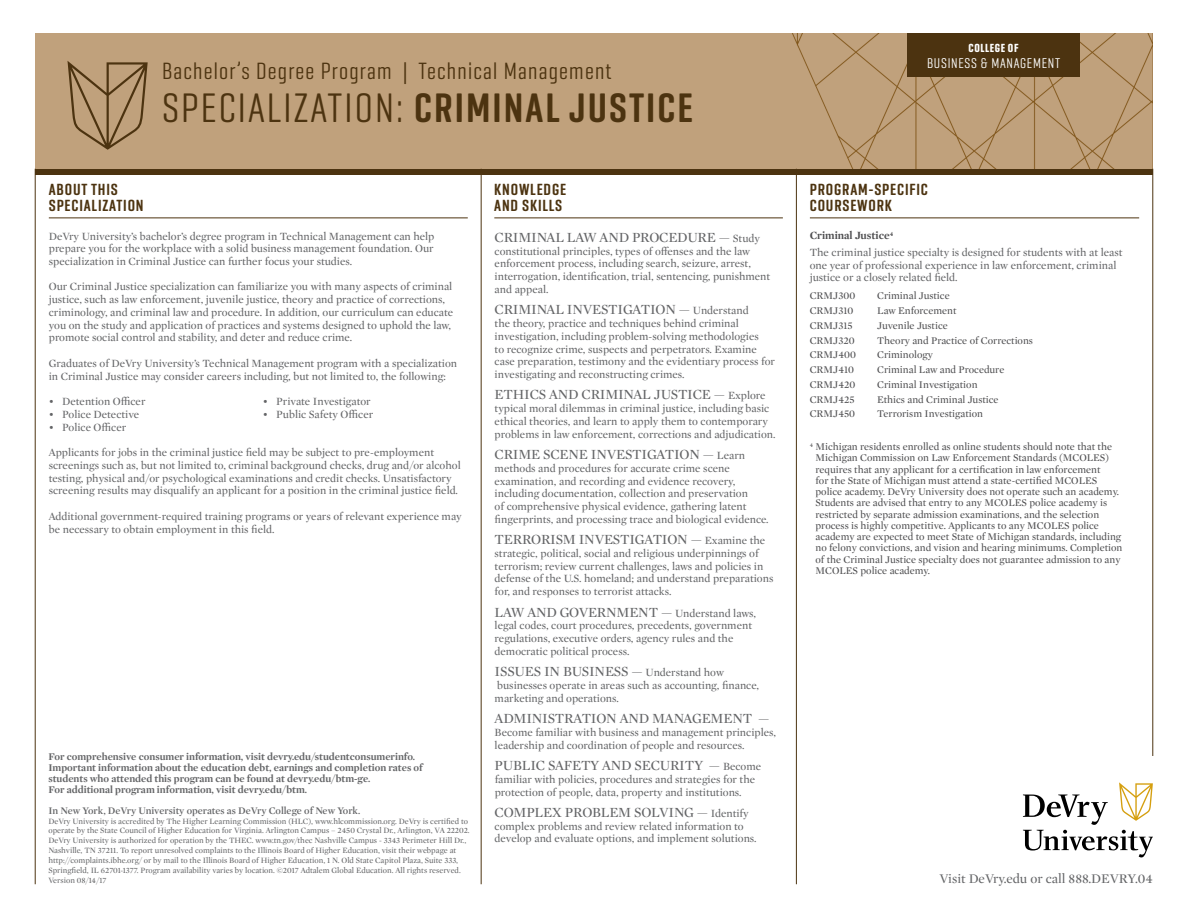
<style>
.page{position:relative;width:1188px;height:918px;background:#fff}
.page>*{position:absolute;margin:0;border:0;box-sizing:border-box;transform-origin:0 0}
.t1{font:42px "Geogrotesque Comp";letter-spacing:.05em;color:#4c3310}
.t2{font:24px "Geogrotesque Comp";letter-spacing:.05em;color:#4c3310}
.t3{font:600 16.5px/16.5px "Geogrotesque Comp";letter-spacing:.05em;color:#4c3310}
.t4{font:14.4px "Geogrotesque Comp";letter-spacing:.05em;color:#fff}
.t5{font:14.25px "Mercury Display";letter-spacing:-.015em;color:#636466}
.t6{font:13.5px "Mercury Display";color:#636466}
.t7{font:700 12px "Geogrotesque Comp";letter-spacing:.05em;color:#fff}
.t8{font:11.25px/12.8px "Mercury Display";color:#636466}
.t9{font:700 11.25px "Mercury Display";color:#4d4d4f}
.t10{font:10.5px/11.2px "Mercury Display";color:#4d4d4f}
.t11{font:700 10.5px/11.2px "Mercury Display";color:#636466}
.t12{font:600 10.35px "Mercury Display";color:#636466}
.t13{font:8.25px/9.9px "Mercury Display";color:#636466}
.s1{font-weight:600}
.s2{font-size:11.25px}
</style>
<div class="page">
<div style="left:35px;top:34px;width:1118px;height:135px;background:#c0a17c"></div>
<svg style="left:36px;top:169px;width:1117px;height:7px;background:#655032"></svg>
<hr style="left:1153px;top:169px;width:1px;height:587px;background:#4c3310">
<hr style="left:35px;top:169px;width:1px;height:715px;background:#4c3310">
<hr style="left:481px;top:169px;width:1px;height:715px;background:#4c3310">
<hr style="left:796px;top:169px;width:1px;height:715px;background:#4c3310">
<hr style="left:810px;top:218px;width:329px;height:1px;background:#4c3310">
<hr style="left:49px;top:218px;width:419px;height:1px;background:#4c3310">
<hr style="left:494px;top:218px;width:289px;height:1px;background:#4c3310">
<svg style="left:68px;top:61px;width:80px;height:89px;background:#aa8c68"></svg>
<div style="left:907px;top:34px;width:173px;height:43px;background:#4c3310"></div>
<svg style="left:1023px;top:782px;width:130px;height:75px"></svg>
<h2 class="t2" style="left:162px;top:56px;width:451px">Bachelor’s Degree Program | Technical Management</h2>
<h1 class="t1" style="left:162px;top:81px;width:532px">SPECIALIZATION: <span class="s1">CRIMINAL JUSTICE</span></h1>
<h2 class="t3" style="left:49px;top:180px;width:96px">ABOUT THIS<br>SPECIALIZATION</h2>
<h2 class="t3" style="left:494px;top:180px;width:73px">KNOWLEDGE<br>AND SKILLS</h2>
<p class="t8" style="left:49px;top:229px;width:387px;text-align:justify">DeVry University’s bachelor’s degree program in Technical Management can help prepare you for the workplace with a solid business management foundation. Our specialization in Criminal Justice can further focus your studies.</p>
<p class="t8" style="left:49px;top:280px;width:406px">Our Criminal Justice specialization can familiarize you with many aspects of criminal justice, such as law enforcement, juvenile justice, theory and practice of corrections, criminology, and criminal law and procedure. In addition, our curriculum can educate you on the study and application of practices and systems designed to uphold the law, promote social control and stability, and deter and reduce crime.</p>
<p class="t8" style="left:49px;top:356px;width:410px">Graduates of DeVry University’s Technical Management program with a specialization in Criminal Justice may consider careers including, but not limited to, the following:</p>
<p class="t8" style="left:49px;top:395px;width:98px">• Detention Officer</p>
<p class="t8" style="left:49px;top:407px;width:92px">• Police Detective</p>
<p class="t8" style="left:49px;top:420px;width:79px">• Police Officer</p>
<p class="t8" style="left:263px;top:395px;width:109px">• Private Investigator</p>
<p class="t8" style="left:263px;top:407px;width:112px">• Public Safety Officer</p>
<p class="t8" style="left:49px;top:446px;width:413px">Applicants for jobs in the criminal justice field may be subject to pre-employment screenings such as, but not limited to, criminal background checks, drug and/or alcohol testing, physical and/or psychological examinations and credit checks. Unsatisfactory screening results may disqualify an applicant for a position in the criminal justice field.</p>
<p class="t8" style="left:49px;top:509px;width:414px">Additional government-required training programs or years of relevant experience may be necessary to obtain employment in this field.</p>
<p class="t11" style="left:48px;top:750px;width:376px">For comprehensive consumer information, visit devry.edu/studentconsumerinfo.<br>Important information about the education debt, earnings and completion rates of students who attended this program can be found at devry.edu/btm-ge.<br>For additional program information, visit devry.edu/btm.</p>
<p class="t12" style="left:48px;top:803px;width:313px">In New York, DeVry University operates as DeVry College of New York.</p>
<p class="t13" style="left:48px;top:816px;width:423px">DeVry University is accredited by The Higher Learning Commission (HLC), www.hlcommission.org. DeVry is certified to operate by the State Council of Higher Education for Virginia. Arlington Campus – 2450 Crystal Dr., Arlington, VA 22202.<br>DeVry University is authorized for operation by the THEC. www.tn.gov/thec Nashville Campus - 3343 Perimeter Hill Dr., Nashville, TN 37211. To report unresolved complaints to the Illinois Board of Higher Education, visit their webpage at http://complaints.ibhe.org/ or by mail to the Illinois Board of Higher Education, 1 N. Old State Capitol Plaza, Suite 333, Springfield, IL 62701-1377. Program availability varies by location. ©2017 Adtalem Global Education. All rights reserved.<br>Version 08/14/17</p>
<p class="t5" style="left:495px;top:227px;width:267px">CRIMINAL LAW AND PROCEDURE — <span class="s2">Study</span></p>
<p class="t8" style="left:495px;top:244px;width:277px">constitutional principles, types of offenses and the law enforcement process, including search, seizure, arrest, interrogation, identification, trial, sentencing, punishment and appeal.</p>
<p class="t5" style="left:495px;top:300px;width:255px">CRIMINAL INVESTIGATION — <span class="s2">Understand</span></p>
<p class="t8" style="left:495px;top:317px;width:282px">the theory, practice and techniques behind criminal investigation, including problem-solving methodologies<br>to recognize crime, suspects and perpetrators. Examine case preparation, testimony and the evidentiary process for investigating and reconstructing crimes.</p>
<p class="t5" style="left:495px;top:385px;width:273px">ETHICS AND CRIMINAL JUSTICE — <span class="s2">Explore</span></p>
<p class="t8" style="left:495px;top:402px;width:282px">typical moral dilemmas in criminal justice, including basic ethical theories, and learn to apply them to contemporary problems in law enforcement, corrections and adjudication.</p>
<p class="t5" style="left:495px;top:445px;width:252px">CRIME SCENE INVESTIGATION — <span class="s2">Learn</span></p>
<p class="t8" style="left:495px;top:461px;width:276px">methods and procedures for accurate crime scene examination, and recording and evidence recovery, including documentation, collection and preservation<br>of comprehensive physical evidence, gathering latent fingerprints, and processing trace and biological evidence.</p>
<p class="t5" style="left:495px;top:530px;width:272px">TERRORISM INVESTIGATION — <span class="s2">Examine the</span></p>
<p class="t8" style="left:495px;top:546px;width:280px">strategic, political, social and religious underpinnings of terrorism; review current challenges, laws and policies in defense of the U.S. homeland; and understand preparations for, and responses to terrorist attacks.</p>
<p class="t5" style="left:495px;top:602px;width:263px">LAW AND GOVERNMENT — <span class="s2">Understand laws,</span></p>
<p class="t8" style="left:495px;top:619px;width:259px">legal codes, court procedures, precedents, government regulations, executive orders, agency rules and the democratic political process.</p>
<p class="t5" style="left:495px;top:662px;width:231px">ISSUES IN BUSINESS — <span class="s2">Understand how</span></p>
<p class="t8" style="left:495px;top:678px;width:266px">businesses operate in areas such as accounting, finance, marketing and operations.</p>
<p class="t5" style="left:495px;top:709px;width:276px">ADMINISTRATION AND MANAGEMENT —</p>
<p class="t8" style="left:495px;top:725px;width:283px">Become familiar with business and management principles, leadership and coordination of people and resources.</p>
<p class="t5" style="left:495px;top:755px;width:268px">PUBLIC SAFETY AND SECURITY — <span class="s2">Become</span></p>
<p class="t8" style="left:495px;top:772px;width:262px">familiar with policies, procedures and strategies for the protection of people, data, property and institutions.</p>
<p class="t5" style="left:495px;top:802px;width:256px">COMPLEX PROBLEM SOLVING — <span class="s2">Identify</span></p>
<p class="t8" style="left:495px;top:819px;width:263px">complex problems and review related information to develop and evaluate options, and implement solutions.</p>
<p class="t7" style="left:969px;top:40px;width:51px">COLLEGE OF</p>
<p class="t4" style="left:927px;top:54px;width:135px">BUSINESS &amp; MANAGEMENT</p>
<h2 class="t3" style="left:810px;top:180px;width:120px">PROGRAM-SPECIFIC<br>COURSEWORK</h2>
<h3 class="t9" style="left:810px;top:227px;width:85px">Criminal Justice<sup>4</sup></h3>
<p class="t8" style="left:810px;top:245px;width:314px">The criminal justice specialty is designed for students with at least one year of professional experience in law enforcement, criminal justice or a closely related field.</p>
<p class="t10" style="left:810px;top:290px;width:47px">CRMJ300</p>
<p class="t10" style="left:877px;top:290px;width:74px">Criminal Justice</p>
<p class="t10" style="left:810px;top:305px;width:45px">CRMJ310</p>
<p class="t10" style="left:877px;top:305px;width:81px">Law Enforcement</p>
<p class="t10" style="left:810px;top:319px;width:44px">CRMJ315</p>
<p class="t10" style="left:877px;top:319px;width:72px">Juvenile Justice</p>
<p class="t10" style="left:810px;top:334px;width:46px">CRMJ320</p>
<p class="t10" style="left:877px;top:334px;width:157px">Theory and Practice of Corrections</p>
<p class="t10" style="left:810px;top:349px;width:48px">CRMJ400</p>
<p class="t10" style="left:877px;top:349px;width:57px">Criminology</p>
<p class="t10" style="left:810px;top:364px;width:46px">CRMJ410</p>
<p class="t10" style="left:877px;top:364px;width:129px">Criminal Law and Procedure</p>
<p class="t10" style="left:810px;top:378px;width:47px">CRMJ420</p>
<p class="t10" style="left:877px;top:378px;width:102px">Criminal Investigation</p>
<p class="t10" style="left:810px;top:393px;width:46px">CRMJ425</p>
<p class="t10" style="left:877px;top:393px;width:123px">Ethics and Criminal Justice</p>
<p class="t10" style="left:810px;top:408px;width:47px">CRMJ450</p>
<p class="t10" style="left:877px;top:408px;width:107px">Terrorism Investigation</p>
<p class="t10" style="left:816px;top:441px;width:308px;text-indent:-6px"><sup>4</sup> Michigan residents enrolled as online students should note that the Michigan Commission on Law Enforcement Standards (MCOLES) requires that any applicant for a certification in law enforcement<br>for the State of Michigan must attend a state-certified MCOLES police academy. DeVry University does not operate such an academy.<br>Students are advised that entry to any MCOLES police academy is restricted by separate admission examinations, and the selection process is highly competitive. Applicants to any MCOLES police academy are expected to meet State of Michigan standards, including no felony convictions, and vision and hearing minimums. Completion of the Criminal Justice specialty does not guarantee admission to any MCOLES police academy.</p>
<p class="t6" style="left:940px;top:869px;width:215px">Visit DeVry.edu or call 888.DEVRY.04</p>
</div>
